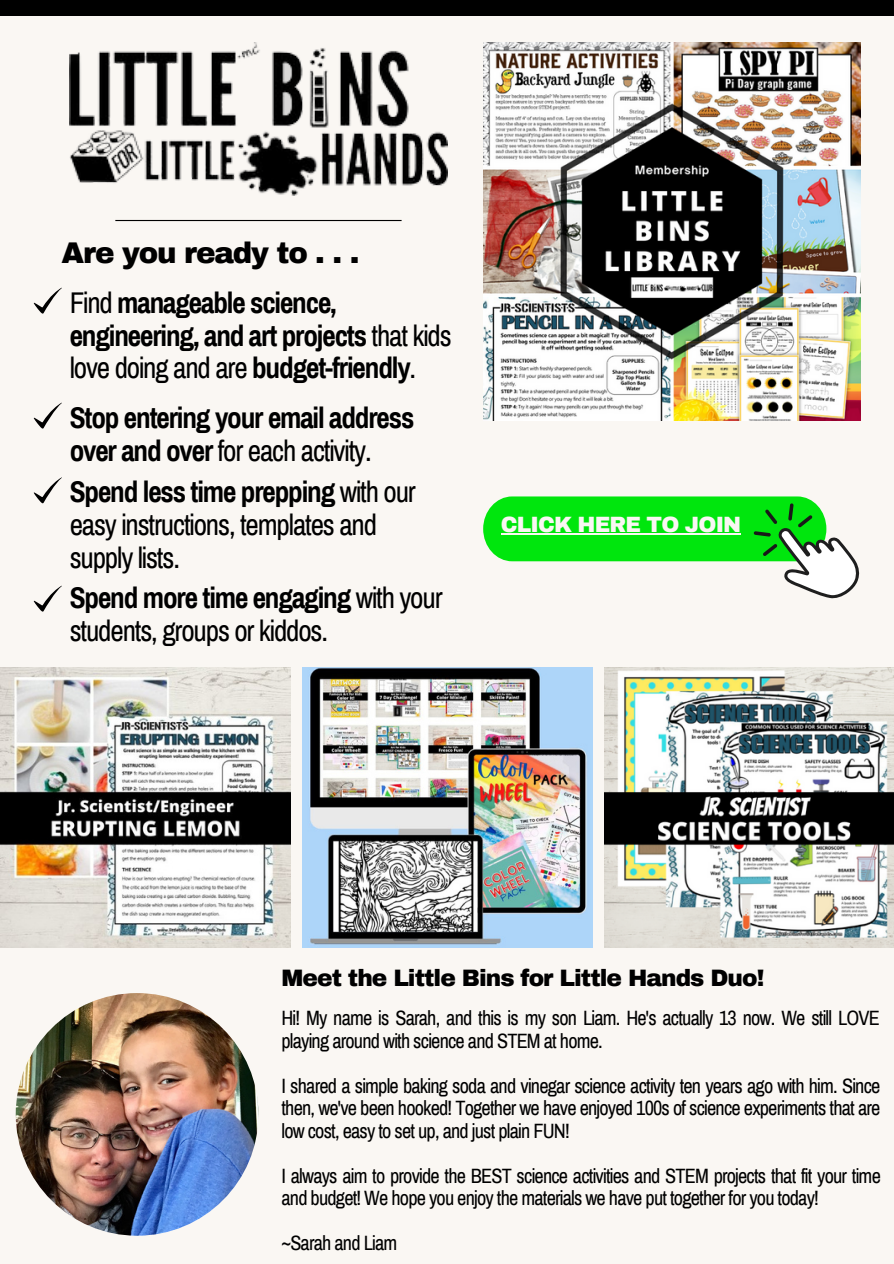
<style>
.page{position:relative;width:894px;height:1264px;background:#fff}
.page>*{position:absolute;margin:0;border:0;box-sizing:border-box;transform-origin:0 0}
.t1{font:700 29.25px/49.9px "Archivo Narrow";letter-spacing:-.04em;color:#000}
.t2{font:29.25px/32.7px "Archivo Narrow";letter-spacing:-.04em;color:#000}
.t3{font:900 29.25px "Archivo";letter-spacing:-.04em;color:#000}
.t4{font:900 23.25px "Archivo";letter-spacing:-.04em;color:#000}
.t5{font:900 21.6px "Archivo";letter-spacing:-.04em;color:#faf7f3}
.t6{font:20.25px/22.5px "Archivo Narrow";letter-spacing:-.04em;color:#000}
.s1{font-weight:400}
.s2{font-weight:700}
</style>
<div class="page">
<div style="left:0;top:0;width:893px;height:1263px;background:#faf7f3"></div>
<img style="left:0;top:667px;width:290px;height:280px">
<img style="left:302px;top:667px;width:290px;height:280px">
<img style="left:604px;top:667px;width:289px;height:280px">
<img style="left:70px;top:43px;width:377px;height:152px">
<img style="left:483px;top:43px;width:377px;height:377px">
<hr style="left:115px;top:220px;width:286px;height:1px;background:#000">
<svg style="left:34px;top:288px;width:28px;height:25px"></svg>
<svg style="left:34px;top:402px;width:28px;height:26px"></svg>
<svg style="left:34px;top:477px;width:28px;height:26px"></svg>
<svg style="left:34px;top:585px;width:28px;height:26px"></svg>
<svg style="left:483px;top:496px;width:377px;height:103px"></svg>
<img style="left:16px;top:993px;width:242px;height:242px;border-radius:50%">
<div style="left:0;top:0;width:893px;height:16px;background:#000"></div>
<hr style="left:500px;top:533px;width:240px;height:1px;background:#faf7f3">
<p class="t3" style="left:62px;top:238px;width:299px">Are you ready to . . .</p>
<p class="t1" style="left:70px;top:278px;width:268px"><span class="s1">Find</span> manageable science,</p>
<p class="t1" style="left:70px;top:311px;width:383px">engineering, and art projects <span class="s1">that kids</span></p>
<p class="t1" style="left:70px;top:343px;width:348px"><span class="s1">love doing and are</span> budget-friendly<span class="s1">.<br></span>Stop entering your email address</p>
<h1 class="t1" style="left:70px;top:430px;width:347px;line-height:41.5px">over and over <span class="s1">for each activity.<br></span>Spend less time prepping <span class="s1">with our</span></h1>
<h1 class="t2" style="left:70px;top:509px;width:309px">easy instructions, templates and supply lists.</h1>
<h1 class="t2" style="left:70px;top:582px;width:374px"><span class="s2">Spend more time engaging</span> with your students, groups or kiddos.</h1>
<p class="t5" style="left:500px;top:513px;width:242px">CLICK HERE TO JOIN</p>
<p class="t4" style="left:281px;top:965px;width:484px">Meet the Little Bins for Little Hands Duo!</p>
<p class="t6" style="left:281px;top:1007px;width:600px">Hi! My name is Sarah, and this is my son Liam. He's actually 13 now. We still LOVE playing around with science and STEM at home.</p>
<p class="t6" style="left:281px;top:1074px;width:600px;text-align:justify">I shared a simple baking soda and vinegar science activity ten years ago with him. Since then, we've been hooked! Together we have enjoyed 100s of science experiments that are low cost, easy to set up, and just plain FUN!</p>
<p class="t6" style="left:281px;top:1164px;width:600px">I always aim to provide the BEST science activities and STEM projects that fit your time and budget! We hope you enjoy the materials we have put together for you today!</p>
<p class="t6" style="left:281px;top:1232px;width:117px">~Sarah and Liam</p>
</div>
